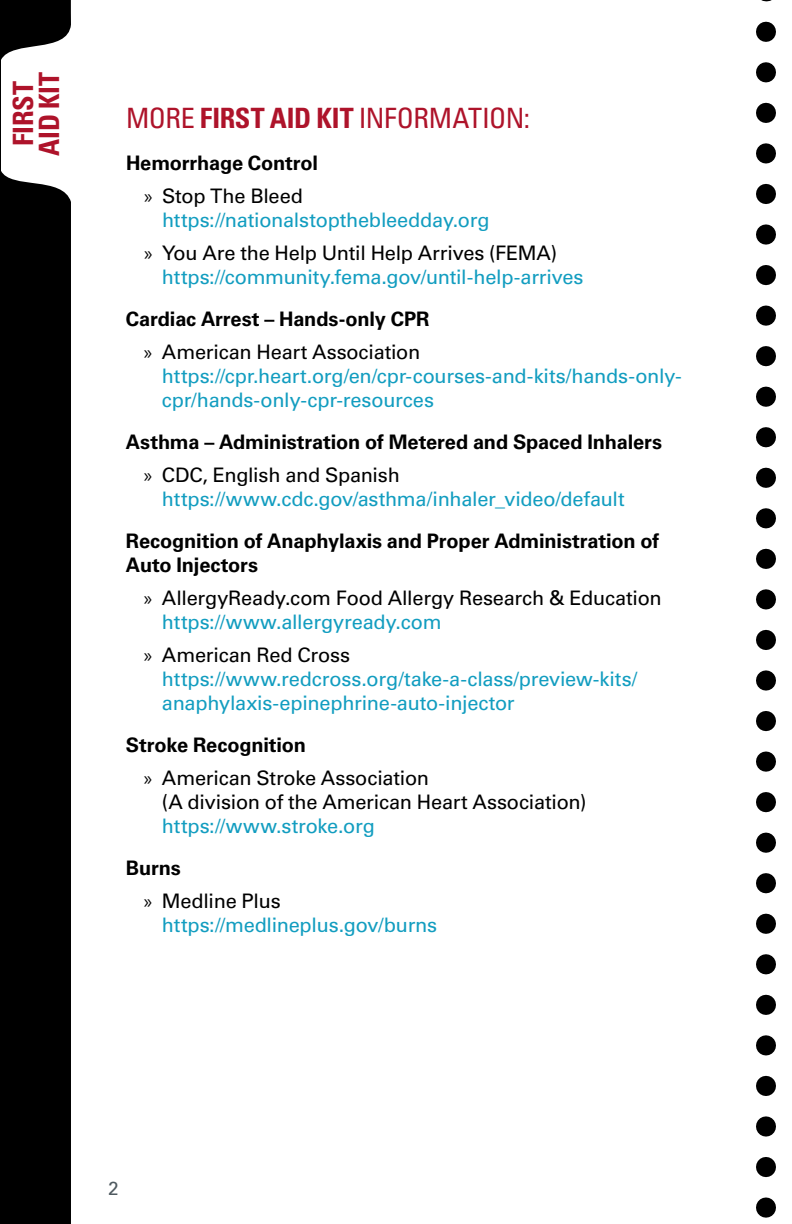
<style>
.page{position:relative;width:792px;height:1224px;background:#fff}
.page>*{position:absolute;margin:0;border:0;box-sizing:border-box;transform-origin:0 0}
.t1{font:condensed 28px "Univers LT Std";letter-spacing:-.02em;color:#ae132a}
.t2{font:700 condensed 28px/26px "Univers LT Std";color:#ae132a;text-align:center}
.t3{font:20px/24px "Univers LT Std";letter-spacing:-.01em;color:#129dc0}
.t4{font:700 20px/33px "Univers LT Std";letter-spacing:-.01em;color:#000;text-align:center}
.t5{font:20px/33px "Univers LT Std";letter-spacing:-.01em;color:#000}
.t6{font:19px "Univers LT Std";color:#4f5a60}
.s1{font-weight:700}
.s2{font-family:"Myriad Pro";font-weight:400}
.s3{font-weight:400}
.s4{font-family:"Myriad Pro";color:#000}
.s5{color:#000}
.s6{font-family:"Myriad Pro"}
.s7{color:#129dc0}
</style>
<div class="page">
<svg style="left:756px;top:32px;width:20px;height:1186px"></svg>
<svg style="left:0;top:0;width:71px;height:1224px;background:#1c1c1c"></svg>
<h1 class="t2" style="left:10px;top:156px;width:85px;rotate:-90deg">FIRST<br>AID KIT</h1>
<h1 class="t1" style="left:126px;top:101px;width:406px">MORE <span class="s1">FIRST AID KIT</span> INFORMATION:</h1>
<p class="t4" style="left:126px;top:147px;width:194px">Hemorrhage Control <span class="s2">»</span> <span class="s3">Stop The Bleed</span></p>
<p class="t3" style="left:144px;top:204px;width:415px;line-height:33px;text-indent:18px">https://nationalstopthebleedday.org<br><span class="s4">»</span> <span class="s5">You Are the Help Until Help Arrives (FEMA)</span></p>
<p class="t3" style="left:162px;top:265px;width:423px">https://community.fema.gov/until-help-arrives</p>
<p class="t4" style="left:126px;top:303px;width:305px">Cardiac Arrest – Hands-only CPR <span class="s2">»</span> <span class="s3">American Heart Association</span></p>
<p class="t3" style="left:162px;top:364px;width:521px">https://cpr.heart.org/en/cpr-courses-and-kits/hands-only&shy;cpr/hands-only-cpr-resources</p>
<p class="t4" style="left:144px;top:426px;width:520px;text-align:left;text-indent:-18px">Asthma – Administration of Metered and Spaced Inhalers <span class="s2">»</span> <span class="s3">CDC, English and Spanish</span></p>
<p class="t3" style="left:162px;top:487px;width:464px">https://www.cdc.gov/asthma/inhaler_video/default</p>
<p class="t4" style="left:126px;top:529px;width:535px;line-height:24px;text-align:left">Recognition of Anaphylaxis and Proper Administration of<br>Auto Injectors</p>
<p class="t5" style="left:162px;top:586px;width:501px;line-height:24px;text-indent:-18px"><span class="s6">»</span> AllergyReady.com Food Allergy Research &amp; Education <span class="s7">https://www.allergyready.com</span></p>
<p class="t3" style="left:162px;top:643px;width:477px;text-indent:-18px"><span class="s4">»</span> <span class="s5">American Red Cross </span>https://www.redcross.org/take-a-class/preview-kits/ anaphylaxis-epinephrine-auto-injector</p>
<p class="t5" style="left:144px;top:729px;width:287px;text-indent:-18px"><span class="s1">Stroke Recognition<br></span><span class="s6">»</span> American Stroke Association</p>
<p class="t5" style="left:162px;top:786px;width:426px">(A division of the American Heart Association)</p>
<p class="t3" style="left:162px;top:814px;width:214px">https://www.stroke.org</p>
<p class="t5" style="left:144px;top:852px;width:138px;text-indent:-18px"><span class="s1">Burns<br></span><span class="s6">»</span> Medline Plus</p>
<p class="t3" style="left:162px;top:913px;width:277px">https://medlineplus.gov/burns</p>
<p class="t6" style="left:108px;top:1177px;width:12px">2</p>
</div>
